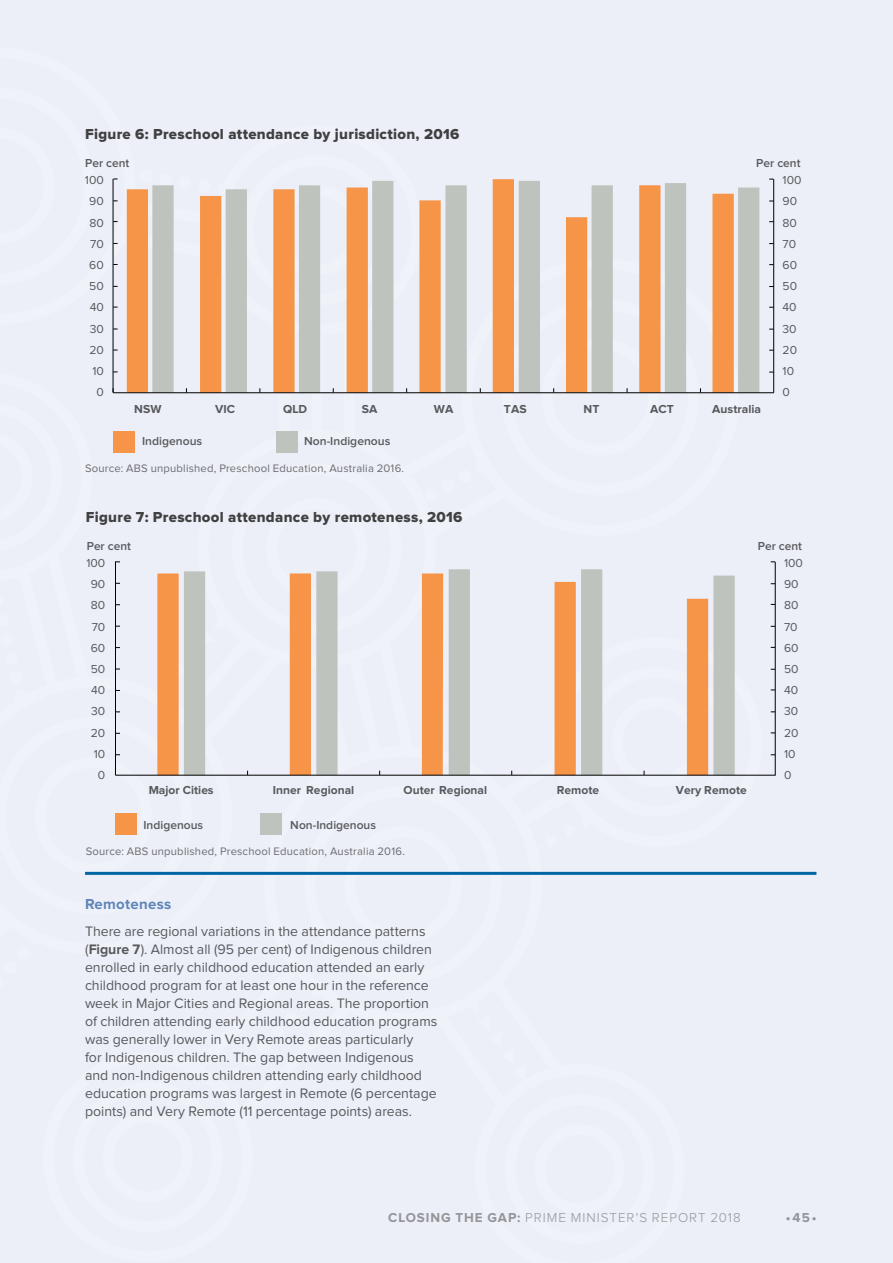
<style>
.page{position:relative;width:893px;height:1263px;background:#eceff8}
.page>*{position:absolute;margin:0;border:0;box-sizing:border-box;transform-origin:0 0}
.Table_and_Chart_head{font:15px "Proxima Nova Extrabld";letter-spacing:.02em;color:#404041}
.H5-2018{font:700 15px "Proxima Nova";letter-spacing:.02em;color:#5f85b8}
.Body-2018{font:14.25px/18px "Proxima Nova";color:#57595b}
.t1{font:300 13.35px "Proxima Nova";letter-spacing:.075em;color:#939498}
.t2{font:700 13.35px "Proxima Nova";color:#939498}
.t3{font:12px "Proxima Nova";color:#57595b}
.t4{font:700 12px "Proxima Nova";color:#57595b}
.t5{font:600 12px "Proxima Nova";color:#57595b}
.t6{font:11.25px "Proxima Nova";letter-spacing:.02em;color:#6d6d71}
.s1{font-weight:700}
</style>
<div class="page">
<div style="left:742px;top:187px;width:17px;height:205px;background:#bfc3be"></div>
<hr style="left:113px;top:392px;width:661px;height:1px;background:#000">
<hr style="left:773px;top:179px;width:1px;height:214px;background:#000">
<hr style="left:85px;top:872px;width:731px;height:3px;background:#0066a4">
<hr style="left:115px;top:775px;width:660px;height:1px;background:#000">
<svg style="left:85px;top:178px;width:657px;height:697px"></svg>
<hr style="left:775px;top:562px;width:1px;height:213px;background:#000">
<p class="Table_and_Chart_head" style="left:85px;top:128px;width:376px">Figure 6: Preschool attendance by jurisdiction, 2016</p>
<p class="t5" style="left:85px;top:158px;width:46px">Per cent</p>
<p class="t5" style="left:756px;top:158px;width:46px">Per cent</p>
<p class="t3" style="left:85px;top:175px;width:20px">100</p>
<p class="t3" style="left:782px;top:175px;width:20px">100</p>
<p class="t3" style="left:89px;top:196px;width:16px">90</p>
<p class="t3" style="left:782px;top:196px;width:16px">90</p>
<p class="t3" style="left:89px;top:217px;width:16px">80</p>
<p class="t3" style="left:782px;top:217px;width:16px">80</p>
<p class="t3" style="left:90px;top:238px;width:15px">70</p>
<p class="t3" style="left:782px;top:238px;width:15px">70</p>
<p class="t3" style="left:89px;top:260px;width:16px">60</p>
<p class="t3" style="left:782px;top:260px;width:16px">60</p>
<p class="t3" style="left:89px;top:281px;width:16px">50</p>
<p class="t3" style="left:782px;top:281px;width:16px">50</p>
<p class="t3" style="left:90px;top:302px;width:16px">40</p>
<p class="t3" style="left:782px;top:302px;width:16px">40</p>
<p class="t3" style="left:90px;top:323px;width:16px">30</p>
<p class="t3" style="left:782px;top:323px;width:16px">30</p>
<p class="t3" style="left:89px;top:344px;width:16px">20</p>
<p class="t3" style="left:782px;top:344px;width:16px">20</p>
<p class="t3" style="left:92px;top:365px;width:13px">10</p>
<p class="t3" style="left:782px;top:365px;width:13px">10</p>
<p class="t3" style="left:96px;top:387px;width:9px">0</p>
<p class="t3" style="left:782px;top:387px;width:9px">0</p>
<p class="t4" style="left:134px;top:403px;width:29px">NSW</p>
<p class="t4" style="left:215px;top:403px;width:21px">VIC</p>
<p class="t4" style="left:283px;top:403px;width:26px">QLD</p>
<p class="t4" style="left:362px;top:403px;width:17px">SA</p>
<p class="t4" style="left:434px;top:403px;width:21px">WA</p>
<p class="t4" style="left:504px;top:403px;width:24px">TAS</p>
<p class="t4" style="left:583px;top:403px;width:17px">NT</p>
<p class="t4" style="left:650px;top:403px;width:25px">ACT</p>
<p class="t4" style="left:712px;top:403px;width:50px">Australia</p>
<p class="t5" style="left:142px;top:436px;width:62px">Indigenous</p>
<p class="t5" style="left:304px;top:436px;width:88px">Non-Indigenous</p>
<p class="t6" style="left:85px;top:463px;width:321px">Source: ABS unpublished, Preschool Education, Australia 2016.</p>
<p class="Table_and_Chart_head" style="left:86px;top:510px;width:378px">Figure 7: Preschool attendance by remoteness, 2016</p>
<p class="t5" style="left:87px;top:540px;width:46px">Per cent</p>
<p class="t5" style="left:758px;top:540px;width:46px">Per cent</p>
<p class="t3" style="left:86px;top:557px;width:20px">100</p>
<p class="t3" style="left:784px;top:557px;width:20px">100</p>
<p class="t3" style="left:91px;top:579px;width:16px">90</p>
<p class="t3" style="left:784px;top:579px;width:16px">90</p>
<p class="t3" style="left:91px;top:600px;width:16px">80</p>
<p class="t3" style="left:784px;top:600px;width:16px">80</p>
<p class="t3" style="left:92px;top:621px;width:15px">70</p>
<p class="t3" style="left:784px;top:621px;width:15px">70</p>
<p class="t3" style="left:91px;top:642px;width:16px">60</p>
<p class="t3" style="left:784px;top:642px;width:16px">60</p>
<p class="t3" style="left:91px;top:663px;width:16px">50</p>
<p class="t3" style="left:784px;top:663px;width:16px">50</p>
<p class="t3" style="left:91px;top:685px;width:16px">40</p>
<p class="t3" style="left:784px;top:685px;width:16px">40</p>
<p class="t3" style="left:91px;top:706px;width:16px">30</p>
<p class="t3" style="left:784px;top:706px;width:16px">30</p>
<p class="t3" style="left:91px;top:727px;width:16px">20</p>
<p class="t3" style="left:784px;top:727px;width:16px">20</p>
<p class="t3" style="left:94px;top:748px;width:13px">10</p>
<p class="t3" style="left:784px;top:748px;width:13px">10</p>
<p class="t3" style="left:98px;top:769px;width:9px">0</p>
<p class="t3" style="left:784px;top:769px;width:9px">0</p>
<p class="t4" style="left:149px;top:784px;width:67px">Major Cities</p>
<p class="t4" style="left:273px;top:784px;width:83px">Inner Regional</p>
<p class="t4" style="left:404px;top:784px;width:85px">Outer Regional</p>
<p class="t4" style="left:557px;top:784px;width:44px">Remote</p>
<p class="t4" style="left:676px;top:784px;width:72px">Very Remote</p>
<p class="t5" style="left:143px;top:819px;width:61px">Indigenous</p>
<p class="t5" style="left:290px;top:819px;width:87px">Non-Indigenous</p>
<p class="t6" style="left:86px;top:846px;width:321px">Source: ABS unpublished, Preschool Education, Australia 2016.</p>
<h5 class="H5-2018" style="left:85px;top:897px;width:88px">Remoteness</h5>
<p class="Body-2018" style="left:85px;top:922px;width:354px">There are regional variations in the attendance patterns (<span class="s1">Figure 7</span>). Almost all (95 per cent) of Indigenous children enrolled in early childhood education attended an early childhood program for at least one hour in the reference week in Major Cities and Regional areas. The proportion of children attending early childhood education programs was generally lower in Very Remote areas particularly<br>for Indigenous children. The gap between Indigenous and non-Indigenous children attending early childhood education programs was largest in Remote (6 percentage points) and Very Remote (11 percentage points) areas.</p>
<p class="t1" style="left:388px;top:1211px;width:354px"><span class="s1">CLOSING THE GAP:</span> PRIME MINISTER'S REPORT 2018</p>
<p class="t2" style="left:786px;top:1211px;width:32px">•45•</p>
</div>
